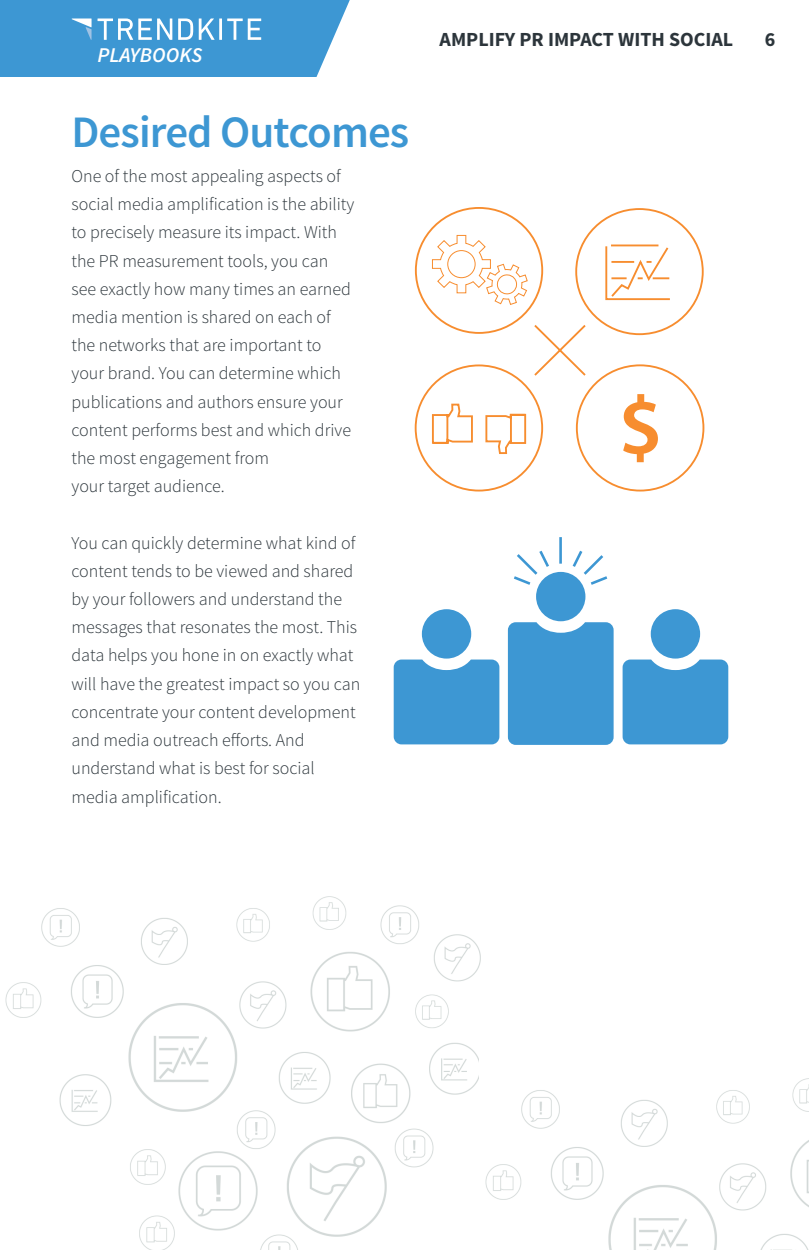
<style>
.page{position:relative;width:809px;height:1250px;background:#fff}
.page>*{position:absolute;margin:0;border:0;box-sizing:border-box;transform-origin:0 0}
.t1{font:600 83.3px "Myriad Pro";color:#f78d2f}
.t2{font:600 45px "Source Sans Pro";letter-spacing:-.02em;color:#3d97d3}
.t3{font:italic 600 21px "Source Sans Pro";color:#fff}
.t4{font:700 20px "Source Sans Pro";color:#2c353b}
.t5{font:300 18px/28.2px "Source Sans Pro";color:#2c353b}
</style>
<div class="page">
<img style="left:5px;top:896px;width:476px;height:354px">
<img style="left:480px;top:1053px;width:329px;height:197px">
<svg style="left:0;top:0;width:350px;height:77px;background:#4fa0d7"></svg>
<svg style="left:414px;top:207px;width:290px;height:285px"></svg>
<svg style="left:532px;top:323px;width:173px;height:169px"></svg>
<div style="left:536px;top:572px;width:49px;height:49px;background:#3d97d3;border-radius:50%"></div>
<div style="left:508px;top:622px;width:106px;height:123px;background:#3d97d3"></div>
<svg style="left:514px;top:537px;width:94px;height:50px"></svg>
<div style="left:422px;top:609px;width:49px;height:50px;background:#3d97d3;border-radius:50%"></div>
<div style="left:394px;top:660px;width:105px;height:84px;background:#3d97d3"></div>
<div style="left:651px;top:609px;width:49px;height:50px;background:#3d97d3;border-radius:50%"></div>
<div style="left:623px;top:660px;width:105px;height:84px;background:#3d97d3"></div>
<p class="t3" style="left:98px;top:42px;width:106px">PLAYBOOKS</p>
<h2 class="t2" style="left:72px;top:104px;width:339px">Desired Outcomes</h2>
<p class="t5" style="left:72px;top:162px;width:284px">One of the most appealing aspects of social media amplification is the ability to precisely measure its impact. With the PR measurement tools, you can see exactly how many times an earned media mention is shared on each of the networks that are important to your brand. You can determine which publications and authors ensure your content performs best and which drive the most engagement from<br>your target audience.</p>
<p class="t5" style="left:72px;top:529px;width:290px">You can quickly determine what kind of content tends to be viewed and shared by your followers and understand the messages that resonates the most. This data helps you hone in on exactly what will have the greatest impact so you can concentrate your content development and media outreach efforts. And understand what is best for social media amplification.</p>
<p class="t4" style="left:440px;top:26px;width:295px">AMPLIFY PR IMPACT WITH SOCIAL</p>
<h1 class="t1" style="left:618px;top:374px;width:47px">$</h1>
<p class="t4" style="left:765px;top:26px;width:12px">6</p>
</div>
